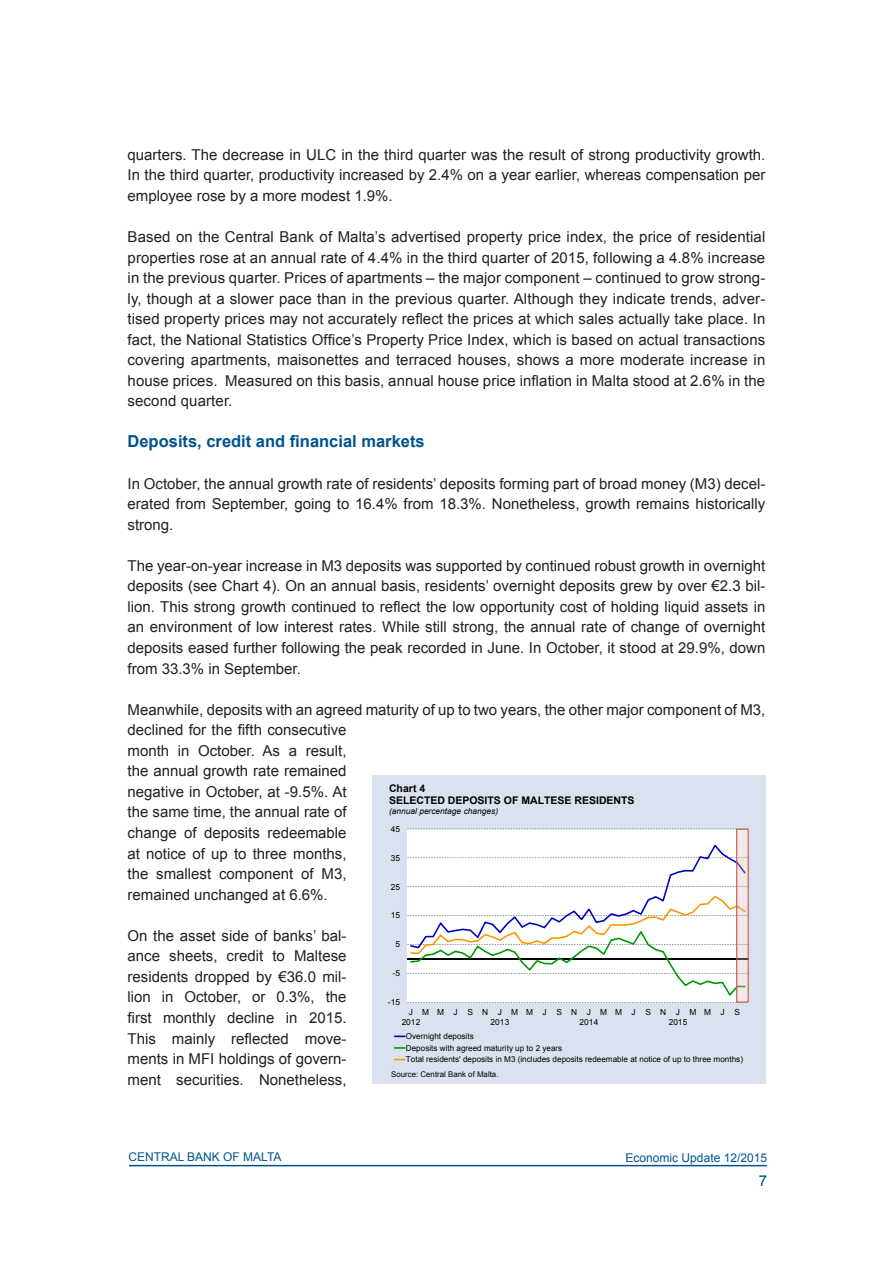
<style>
.page{position:relative;width:893px;height:1263px;background:#fff}
.page>*{position:absolute;margin:0;border:0;box-sizing:border-box;transform-origin:0 0}
.QR_Subhead_Level_1{font:700 16.5px "Arial";color:#00538d}
.QR_Normal_Text{font:15px/20.5px "Arial";color:#231f20;text-align:justify}
.t1{font:15px "Arial";color:#00538d}
.t2{font:12px "Arial";color:#00538d}
.t3{font:700 10.5px/12.1px "Arial";color:#000}
.t4{font:italic 8.4px "Arial";color:#000}
.t5{font:8.4px/9.6px "Arial";letter-spacing:.935em;color:#000;text-align:center}
.t6{font:8.4px/9.6px "Arial";letter-spacing:1.005em;color:#000}
.t7{font:8.4px/9.6px "Arial";letter-spacing:1.01em;color:#000}
.t8{font:8.1px/11.6px "Arial";color:#000}
.t9{font:7.8px "Arial";letter-spacing:.005em;color:#000}
</style>
<div class="page">
<hr style="left:129px;top:1165px;width:638px;height:1px;background:#00538d">
<div style="left:372px;top:776px;width:393px;height:308px;background:#dbe2ef"></div>
<hr style="left:407px;top:958px;width:341px;height:1px;background:#000">
<svg style="left:394px;top:1035px;width:12px;height:2px"></svg>
<svg style="left:394px;top:1047px;width:12px;height:2px"></svg>
<svg style="left:394px;top:1059px;width:12px;height:1px"></svg>
<svg style="left:410px;top:829px;width:339px;height:174px;background:#f2f2f1"></svg>
<p class="QR_Normal_Text" style="left:128px;top:144px;width:639px">quarters. The decrease in ULC in the third quarter was the result of strong productivity growth.<br>In the third quarter, productivity increased by 2.4% on a year earlier, whereas compensation per employee rose by a more modest 1.9%.</p>
<p class="QR_Normal_Text" style="left:128px;top:227px;width:639px">Based on the Central Bank of Malta’s advertised property price index, the price of residential properties rose at an annual rate of 4.4% in the third quarter of 2015, following a 4.8% increase in the previous quarter. Prices of apartments – the major component – continued to grow strong&shy;ly, though at a slower pace than in the previous quarter. Although they indicate trends, adver&shy;tised property prices may not accurately reflect the prices at which sales actually take place. In fact, the National Statistics Office’s Property Price Index, which is based on actual transactions covering apartments, maisonettes and terraced houses, shows a more moderate increase in house prices. Measured on this basis, annual house price inflation in Malta stood at 2.6% in the second quarter.</p>
<p class="QR_Subhead_Level_1" style="left:128px;top:431px;width:299px">Deposits, credit and financial markets</p>
<p class="QR_Normal_Text" style="left:128px;top:473px;width:639px">In October, the annual growth rate of residents’ deposits forming part of broad money (M3) decel&shy;erated from September, going to 16.4% from 18.3%. Nonetheless, growth remains historically strong.</p>
<p class="QR_Normal_Text" style="left:128px;top:555px;width:639px">The year-on-year increase in M3 deposits was supported by continued robust growth in overnight deposits (see Chart 4). On an annual basis, residents’ overnight deposits grew by over €2.3 bil&shy;lion. This strong growth continued to reflect the low opportunity cost of holding liquid assets in an environment of low interest rates. While still strong, the annual rate of change of overnight deposits eased further following the peak recorded in June. In October, it stood at 29.9%, down from 33.3% in September.</p>
<p class="QR_Normal_Text" style="left:128px;top:699px;width:639px;text-align:left">Meanwhile, deposits with an agreed maturity of up to two years, the other major component of M3, declined for the fifth consecutive<br>month in October. As a result,<br>the annual growth rate remained<br>negative in October, at -9.5%. At<br>the same time, the annual rate of<br>change of deposits redeemable<br>at notice of up to three months,<br>the smallest component of M3,<br>remained unchanged at 6.6%.</p>
<p class="QR_Normal_Text" style="left:128px;top:925px;width:220px">On the asset side of banks’ bal&shy;ance sheets, credit to Maltese residents dropped by €36.0 mil&shy;lion in October, or 0.3%, the first monthly decline in 2015.<br>This mainly reflected move&shy;ments in MFI holdings of govern&shy;ment securities. Nonetheless,</p>
<p class="t3" style="left:389px;top:782px;width:247px">Chart 4<br>SELECTED DEPOSITS OF MALTESE RESIDENTS</p>
<p class="t4" style="left:389px;top:806px;width:111px">(annual percentage changes)</p>
<p class="t5" style="left:391px;top:824px;width:11px">45</p>
<p class="t5" style="left:391px;top:853px;width:11px">35</p>
<p class="t5" style="left:391px;top:882px;width:11px">25</p>
<p class="t5" style="left:391px;top:911px;width:11px">15</p>
<p class="t5" style="left:395px;top:940px;width:6px">5</p>
<p class="t5" style="left:393px;top:968px;width:9px">-5</p>
<p class="t5" style="left:388px;top:997px;width:14px">-15</p>
<p class="t5" style="left:402px;top:1007px;width:20px">J<br>2012</p>
<p class="t6" style="left:491px;top:1007px;width:20px;text-indent:-68px">MMJSNJ<br>2013</p>
<p class="t7" style="left:580px;top:1007px;width:20px;text-indent:-68px">MMJSNJ<br>2014</p>
<p class="t6" style="left:669px;top:1007px;width:20px;text-indent:-68px">MMJSNJ<br>2015</p>
<p class="t5" style="left:689px;top:1007px;width:52px">MMJS</p>
<p class="t8" style="left:406px;top:1030px;width:339px">Overnight deposits<br>Deposits with agreed maturity up to 2 years<br>Total residents' deposits in M3 (includes deposits redeemable at notice of up to three months)</p>
<p class="t9" style="left:391px;top:1069px;width:109px">Source: Central Bank of Malta.</p>
<p class="t2" style="left:128px;top:1149px;width:155px">CENTRAL BANK OF MALTA</p>
<p class="t2" style="left:626px;top:1150px;width:143px">Economic Update 12/2015</p>
<p class="t1" style="left:759px;top:1171px;width:10px">7</p>
</div>
